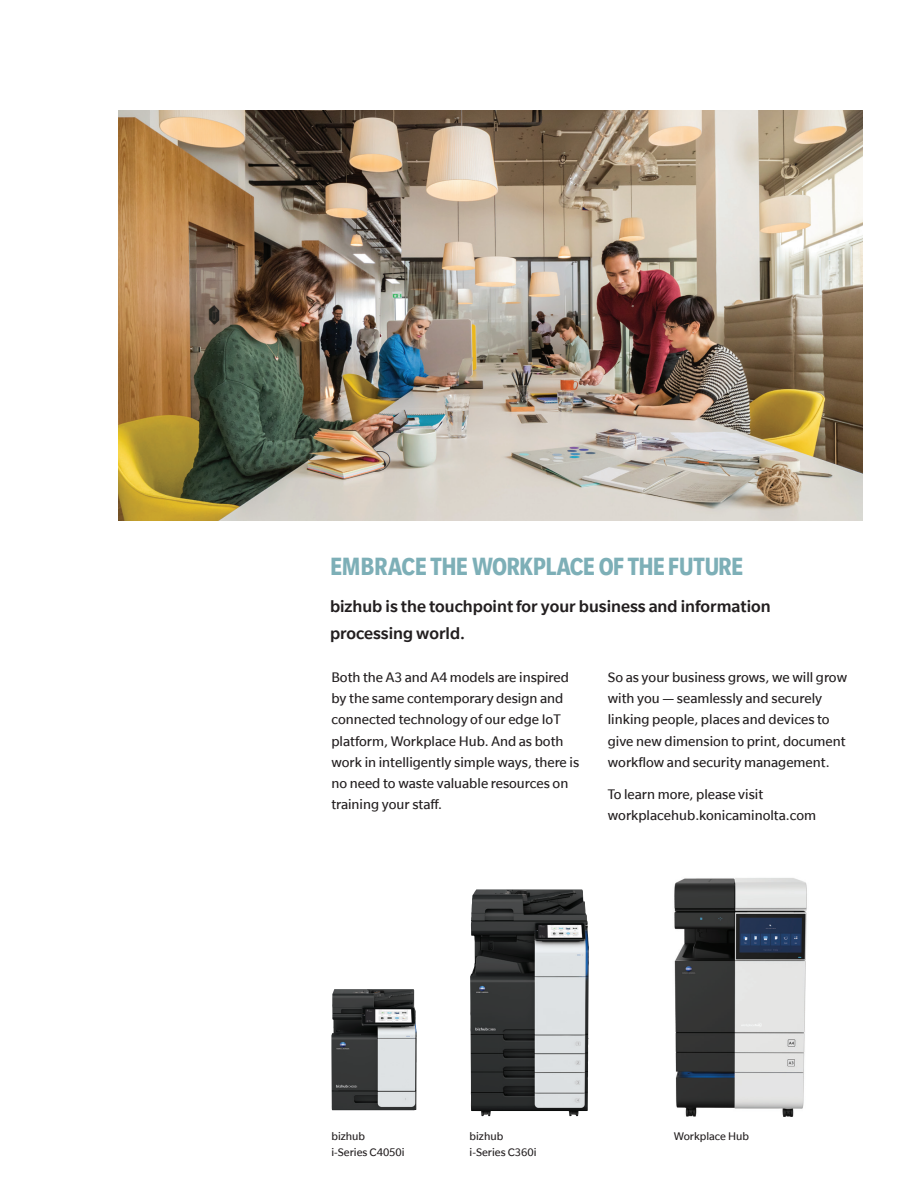
<style>
.page{position:relative;width:918px;height:1188px;background:#fff}
.page>*{position:absolute;margin:0;border:0;box-sizing:border-box;transform-origin:0 0}
.Brochure_Introhead_B{font:700 condensed 27px "Slate";letter-spacing:-.02em;color:#7dafb7}
.Brochure_Intro_Med_1{font:500 18px/26.7px "Slate";color:#231f20}
.Brochure_Copy_Reg_10{font:15px/21.3px "Slate";color:#231f20}
.Brochure_Page_Reg_8{font:12px/16px "Slate";color:#231f20}
</style>
<div class="page">
<img style="left:119px;top:111px;width:744px;height:409px">
<img style="left:674px;top:878px;width:133px;height:239px">
<img style="left:470px;top:889px;width:119px;height:227px">
<img style="left:331px;top:989px;width:86px;height:121px">
<p class="Brochure_Introhead_B" style="left:330px;top:552px;width:415px">EMBRACE THE WORKPLACE OF THE FUTURE</p>
<p class="Brochure_Intro_Med_1" style="left:330px;top:593px;width:442px">bizhub is the touchpoint for your business and information processing world.</p>
<p class="Brochure_Copy_Reg_10" style="left:608px;top:666px;width:241px">So as your business grows, we will grow with you — seamlessly and securely linking people, places and devices to give new dimension to print, document workflow and security management.</p>
<p class="Brochure_Copy_Reg_10" style="left:608px;top:783px;width:210px">To learn more, please visit workplacehub.konicaminolta.com</p>
<p class="Brochure_Copy_Reg_10" style="left:331px;top:666px;width:249px">Both the A3 and A4 models are inspired by the same contemporary design and connected technology of our edge IoT platform, Workplace Hub. And as both work in intelligently simple ways, there is no need to waste valuable resources on training your staff.</p>
<p class="Brochure_Page_Reg_8" style="left:331px;top:1128px;width:75px">bizhub<br>i-Series C4050i</p>
<p class="Brochure_Page_Reg_8" style="left:470px;top:1128px;width:68px">bizhub i-Series C360i</p>
<p class="Brochure_Page_Reg_8" style="left:674px;top:1128px;width:77px">Workplace Hub</p>
</div>
